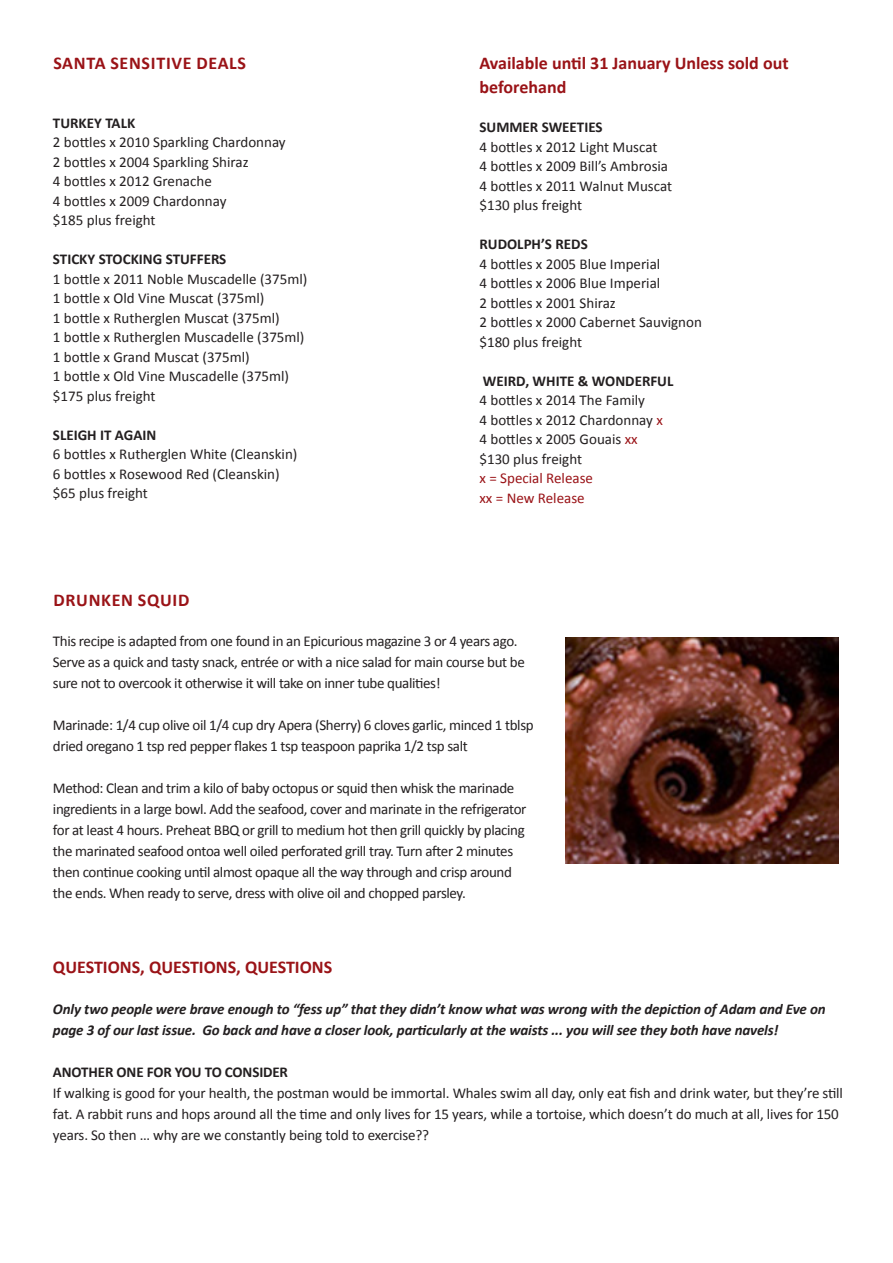
<style>
.page{position:relative;width:893px;height:1263px;background:#fff}
.page>*{position:absolute;margin:0;border:0;box-sizing:border-box;transform-origin:0 0}
.t1{font:700 18px/24px "Calibri";color:#9a1317}
.t2{font:700 18px "Calibri";letter-spacing:.04em;color:#9a1317}
.t3{font:15px/21px "Calibri";letter-spacing:-.01em;color:#231f20}
.t4{font:italic 700 15px/21px "Calibri";letter-spacing:-.01em;color:#231f20}
.t5{font:700 15px "Calibri";color:#231f20}
.t6{font:15px "Calibri";color:#9a1317}
.s1{color:#9a1317}
</style>
<div class="page">
<img style="left:565px;top:638px;width:274px;height:225px">
<p class="t2" style="left:53px;top:52px;width:194px">SANTA SENSITIVE DEALS</p>
<p class="t5" style="left:53px;top:113px;width:84px">TURKEY TALK</p>
<p class="t3" style="left:53px;top:132px;width:234px">2 bottles x 2010 Sparkling Chardonnay</p>
<p class="t3" style="left:53px;top:151px;width:197px">2 bottles x 2004 Sparkling Shiraz</p>
<p class="t3" style="left:53px;top:171px;width:160px">4 bottles x 2012 Grenache</p>
<p class="t3" style="left:53px;top:190px;width:175px">4 bottles x 2009 Chardonnay</p>
<p class="t3" style="left:53px;top:210px;width:104px">$185 plus freight</p>
<p class="t5" style="left:53px;top:250px;width:175px">STICKY STOCKING STUFFERS</p>
<p class="t3" style="left:53px;top:268px;width:256px">1 bottle x 2011 Noble Muscadelle (375ml)</p>
<p class="t3" style="left:53px;top:288px;width:213px">1 bottle x Old Vine Muscat (375ml)</p>
<p class="t3" style="left:53px;top:307px;width:228px">1 bottle x Rutherglen Muscat (375ml)</p>
<p class="t3" style="left:53px;top:327px;width:253px">1 bottle x Rutherglen Muscadelle (375ml)</p>
<p class="t3" style="left:53px;top:346px;width:198px">1 bottle x Grand Muscat (375ml)</p>
<p class="t3" style="left:53px;top:366px;width:238px">1 bottle x Old Vine Muscadelle (375ml)</p>
<p class="t3" style="left:53px;top:385px;width:104px">$175 plus freight</p>
<p class="t5" style="left:53px;top:425px;width:105px">SLEIGH IT AGAIN</p>
<p class="t3" style="left:53px;top:444px;width:246px">6 bottles x Rutherglen White (Cleanskin)</p>
<p class="t3" style="left:53px;top:463px;width:228px">6 bottles x Rosewood Red (Cleanskin)</p>
<p class="t3" style="left:53px;top:483px;width:97px">$65 plus freight</p>
<p class="t1" style="left:479px;top:51px;width:311px">Available until 31 January Unless sold out beforehand</p>
<p class="t5" style="left:479px;top:118px;width:125px">SUMMER SWEETIES</p>
<p class="t3" style="left:479px;top:136px;width:179px">4 bottles x 2012 Light Muscat</p>
<p class="t3" style="left:479px;top:156px;width:190px">4 bottles x 2009 Bill’s Ambrosia</p>
<p class="t3" style="left:479px;top:175px;width:194px">4 bottles x 2011 Walnut Muscat</p>
<p class="t3" style="left:479px;top:195px;width:104px">$130 plus freight</p>
<p class="t5" style="left:479px;top:235px;width:110px">RUDOLPH’S REDS</p>
<p class="t3" style="left:479px;top:253px;width:182px">4 bottles x 2005 Blue Imperial</p>
<p class="t3" style="left:479px;top:273px;width:182px">4 bottles x 2006 Blue Imperial</p>
<p class="t3" style="left:479px;top:292px;width:138px">2 bottles x 2001 Shiraz</p>
<p class="t3" style="left:479px;top:312px;width:224px">2 bottles x 2000 Cabernet Sauvignon</p>
<p class="t3" style="left:479px;top:331px;width:104px">$180 plus freight</p>
<p class="t5" style="left:483px;top:371px;width:192px">WEIRD, WHITE &amp; WONDERFUL</p>
<p class="t3" style="left:479px;top:390px;width:167px">4 bottles x 2014 The Family</p>
<p class="t3" style="left:479px;top:409px;width:185px">4 bottles x 2012 Chardonnay <span class="s1">x</span></p>
<p class="t3" style="left:479px;top:429px;width:160px">4 bottles x 2005 Gouais <span class="s1">xx</span></p>
<p class="t3" style="left:479px;top:448px;width:104px">$130 plus freight</p>
<p class="t6" style="left:479px;top:469px;width:115px">x = Special Release</p>
<p class="t6" style="left:479px;top:488px;width:107px">xx = New Release</p>
<p class="t2" style="left:53px;top:588px;width:138px">DRUNKEN SQUID</p>
<p class="t3" style="left:53px;top:631px;width:466px">This recipe is adapted from one found in an Epicurious magazine 3 or 4 years ago.</p>
<p class="t3" style="left:53px;top:652px;width:473px">Serve as a quick and tasty snack, entrée or with a nice salad for main course but be</p>
<p class="t3" style="left:53px;top:673px;width:389px">sure not to overcook it otherwise it will take on inner tube qualities!</p>
<p class="t3" style="left:53px;top:715px;width:482px">Marinade: 1/4 cup olive oil 1/4 cup dry Apera (Sherry) 6 cloves garlic, minced 1 tblsp</p>
<p class="t3" style="left:53px;top:736px;width:416px">dried oregano 1 tsp red pepper flakes 1 tsp teaspoon paprika 1/2 tsp salt</p>
<p class="t3" style="left:53px;top:778px;width:463px">Method: Clean and trim a kilo of baby octopus or squid then whisk the marinade</p>
<p class="t3" style="left:53px;top:799px;width:475px">ingredients in a large bowl. Add the seafood, cover and marinate in the refrigerator</p>
<p class="t3" style="left:53px;top:820px;width:473px">for at least 4 hours. Preheat BBQ or grill to medium hot then grill quickly by placing</p>
<p class="t3" style="left:53px;top:841px;width:462px">the marinated seafood ontoa well oiled perforated grill tray. Turn after 2 minutes</p>
<p class="t3" style="left:53px;top:862px;width:460px">then continue cooking until almost opaque all the way through and crisp around</p>
<p class="t3" style="left:53px;top:883px;width:414px">the ends. When ready to serve, dress with olive oil and chopped parsley.</p>
<p class="t1" style="left:53px;top:955px;width:281px">QUESTIONS, QUESTIONS, QUESTIONS</p>
<p class="t4" style="left:53px;top:998px;width:774px">Only two people were brave enough to “fess up” that they didn’t know what was wrong with the depiction of Adam and Eve on page 3 of our last issue. Go back and have a closer look, particularly at the waists ... you will see they both have navels!</p>
<p class="t5" style="left:53px;top:1062px;width:237px">ANOTHER ONE FOR YOU TO CONSIDER</p>
<p class="t3" style="left:53px;top:1082px;width:791px">If walking is good for your health, the postman would be immortal. Whales swim all day, only eat fish and drink water, but they’re still fat. A rabbit runs and hops around all the time and only lives for 15 years, while a tortoise, which doesn’t do much at all, lives for 150 years. So then … why are we constantly being told to exercise??</p>
</div>
